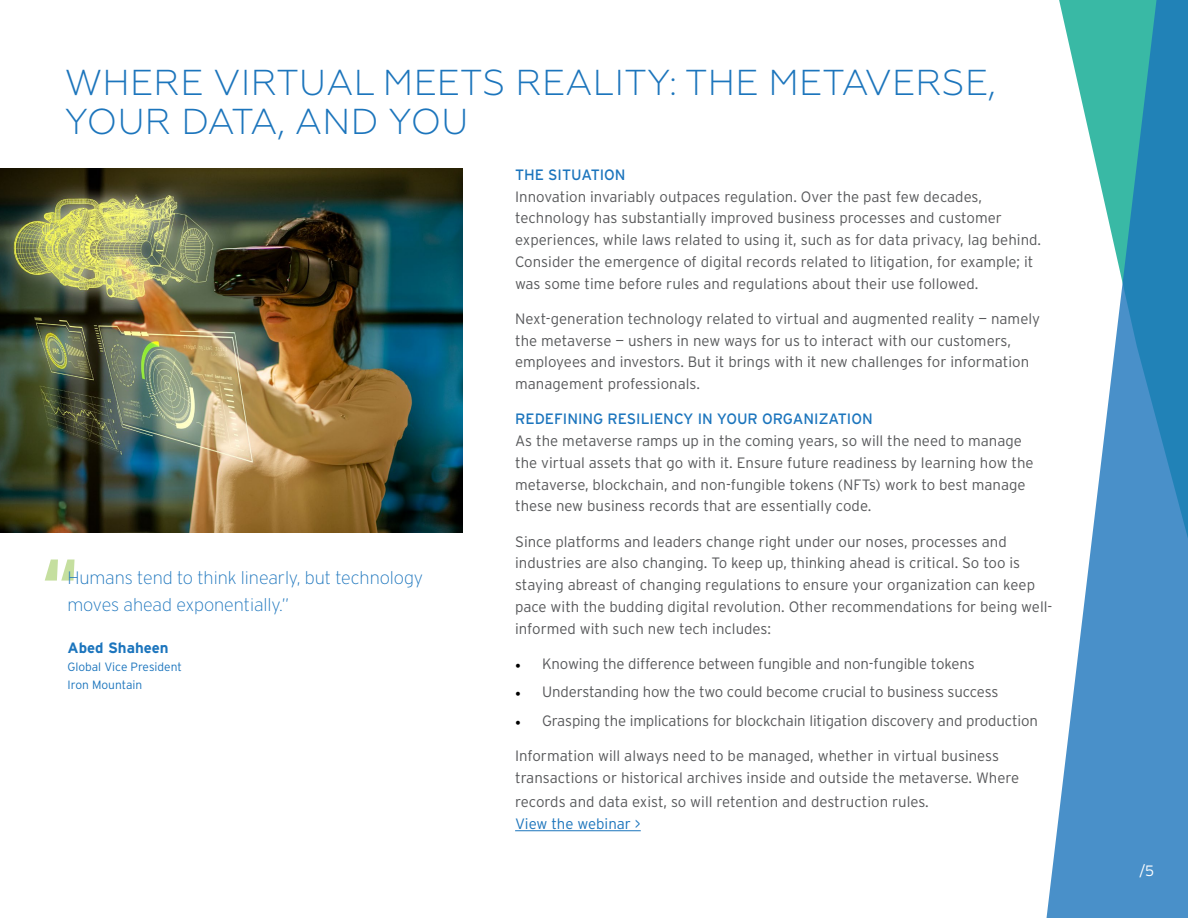
<style>
.page{position:relative;width:1188px;height:918px;background:#fff}
.page>*{position:absolute;margin:0;border:0;box-sizing:border-box;transform-origin:0 0}
.t1{font:300 36px/39px "Geometria";letter-spacing:.01em;color:#1c75bc}
.t2{font:200 18px/27px "Interstate";letter-spacing:-.005em;color:#1c75bd}
.t3{font:300 15px/21.8px "Interstate";color:#58595b}
.t4{font:15px "Interstate";color:#1c75bd}
.t5{font:300 15px "Interstate";color:#1c75bc}
.t6{font:700 15px "Interstate";color:#1c75bd}
.t7{font:300 15px "Interstate";color:#fff}
.t8{font:300 12px/18px "Interstate";color:#1c75bd}
.s1{font-family:"Minion Pro";font-weight:400;color:#000}
</style>
<div class="page">
<svg style="left:1046px;top:0;width:142px;height:918px"></svg>
<hr style="left:515px;top:830px;width:126px;height:1px;background:#1c75bc">
<img style="left:0;top:168px;width:462px;height:364px">
<svg style="left:45px;top:560px;width:30px;height:21px"></svg>
<h1 class="t1" style="left:65px;top:63px;width:933px">WHERE VIRTUAL MEETS REALITY: THE METAVERSE,<br>YOUR DATA, AND YOU</h1>
<p class="t2" style="left:68px;top:564px;width:357px">Humans tend to think linearly, but technology moves ahead exponentially.”</p>
<p class="t6" style="left:67px;top:640px;width:103px">Abed Shaheen</p>
<p class="t8" style="left:68px;top:658px;width:116px">Global Vice President<br>Iron Mountain</p>
<p class="t4" style="left:515px;top:166px;width:112px">THE SITUATION</p>
<p class="t3" style="left:515px;top:185px;width:528px">Innovation invariably outpaces regulation. Over the past few decades, technology has substantially improved business processes and customer experiences, while laws related to using it, such as for data privacy, lag behind.<br>Consider the emergence of digital records related to litigation, for example; it was some time before rules and regulations about their use followed.</p>
<p class="t3" style="left:515px;top:308px;width:527px">Next-generation technology related to virtual and augmented reality — namely the metaverse — ushers in new ways for us to interact with our customers, employees and investors. But it brings with it new challenges for information management professionals.</p>
<p class="t4" style="left:515px;top:410px;width:359px">REDEFINING RESILIENCY IN YOUR ORGANIZATION</p>
<p class="t3" style="left:515px;top:430px;width:520px">As the metaverse ramps up in the coming years, so will the need to manage the virtual assets that go with it. Ensure future readiness by learning how the metaverse, blockchain, and non-fungible tokens (NFTs) work to best manage these new business records that are essentially code.</p>
<p class="t3" style="left:515px;top:530px;width:539px">Since platforms and leaders change right under our noses, processes and industries are also changing. To keep up, thinking ahead is critical. So too is staying abreast of changing regulations to ensure your organization can keep pace with the budding digital revolution. Other recommendations for being well&shy;informed with such new tech includes:</p>
<p class="t3" style="left:515px;top:653px;width:461px"><span class="s1">•</span> Knowing the difference between fungible and non-fungible tokens</p>
<p class="t3" style="left:515px;top:681px;width:485px"><span class="s1">•</span> Understanding how the two could become crucial to business success</p>
<p class="t3" style="left:515px;top:710px;width:524px"><span class="s1">•</span> Grasping the implications for blockchain litigation discovery and production</p>
<p class="t3" style="left:515px;top:745px;width:506px">Information will always need to be managed, whether in virtual business transactions or historical archives inside and outside the metaverse. Where</p>
<p class="t3" style="left:515px;top:791px;width:415px">records and data exist, so will retention and destruction rules.</p>
<p class="t5" style="left:515px;top:815px;width:127px">View the webinar &gt;</p>
<p class="t7" style="left:1139px;top:862px;width:17px">/5</p>
</div>
